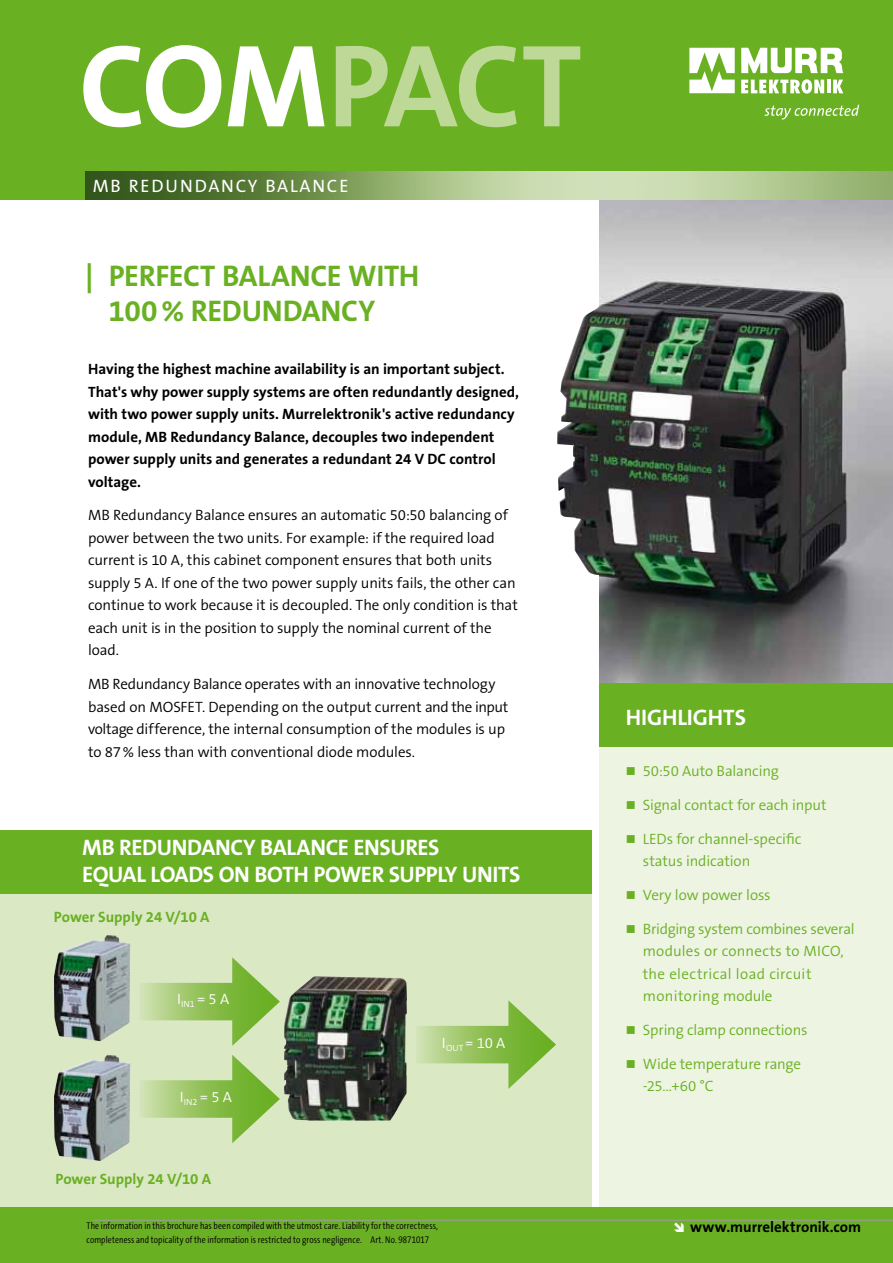
<style>
.page{position:relative;width:893px;height:1263px;background:#fff}
.page>*{position:absolute;margin:0;border:0;box-sizing:border-box;transform-origin:0 0}
.t1{font:700 30px/34.5px "The Sans B7";letter-spacing:-.005em;color:#6ab023;text-align:center}
.t2{font:700 22.5px/27px "The Sans B7";letter-spacing:-.015em;color:#fff}
.t3{font:18px "The Sans B5 Plain";letter-spacing:.1em;color:#fff}
.t4{font:300 15px/22.5px "The Sans B4";letter-spacing:-.005em;color:#000}
.t5{font:700 15px/22.5px "The Sans B7";color:#000}
.t6{font:300 15px/22.5px "The Sans B4";letter-spacing:-.005em;color:#6ab023}
.t7{font:300 15px/22.5px "The Sans B4";letter-spacing:.015em;color:#6ab023}
.t8{font:700 15px "The Sans B7";letter-spacing:-.005em;color:#6ab023}
.t9{font:300 15px "The Sans B4";color:#fff}
.t10{font:300 9.75px "The Sans Cd TF4";letter-spacing:.015em;color:#000}
</style>
<div class="page">
<div style="left:600px;top:232px;width:293px;height:1031px;background:#edf4e2"></div>
<div style="left:0;top:837px;width:591px;height:426px;background:#dae8c4"></div>
<img style="left:600px;top:199px;width:293px;height:485px">
<img style="left:557px;top:282px;width:289px;height:313px">
<div style="left:0;top:0;width:893px;height:199px;background:#6ab023"></div>
<img style="left:86px;top:172px;width:807px;height:27px">
<svg style="left:336px;top:46px;width:244px;height:81px"></svg>
<svg style="left:83px;top:45px;width:242px;height:83px"></svg>
<svg style="left:689px;top:48px;width:46px;height:45px"></svg>
<svg style="left:741px;top:79px;width:83px;height:15px"></svg>
<hr style="left:827px;top:80px;width:4px;height:13px;background:#fff">
<svg style="left:833px;top:80px;width:10px;height:13px"></svg>
<svg style="left:741px;top:48px;width:102px;height:25px"></svg>
<svg style="left:765px;top:105px;width:94px;height:15px"></svg>
<div style="left:0;top:1208px;width:893px;height:55px;background:#6ab023"></div>
<hr style="left:94px;top:1220px;width:799px;height:1px;background:#9c9e9f">
<img style="left:284px;top:976px;width:123px;height:144px">
<img style="left:54px;top:935px;width:76px;height:106px">
<img style="left:54px;top:1055px;width:76px;height:106px">
<svg style="left:141px;top:983px;width:91px;height:37px;background:#a2c970"></svg>
<svg style="left:232px;top:957px;width:48px;height:89px"></svg>
<svg style="left:417px;top:1026px;width:91px;height:37px;background:#a2c970"></svg>
<svg style="left:508px;top:1000px;width:48px;height:89px"></svg>
<svg style="left:141px;top:1080px;width:91px;height:38px;background:#a2c971"></svg>
<svg style="left:232px;top:1055px;width:48px;height:88px"></svg>
<div style="left:0;top:830px;width:591px;height:64px;background:#6ab023"></div>
<div style="left:600px;top:684px;width:293px;height:63px;background:#6ab023"></div>
<p class="t3" style="left:93px;top:176px;width:257px">MB REDUNDANCY BALANCE</p>
<h1 class="t1" style="left:85px;top:260px;width:317px">| Perfect Balance With<br>100% Redundancy</h1>
<p class="t5" style="left:88px;top:358px;width:432px">Having the highest machine availability is an important subject.<br>That's why power supply systems are often redundantly designed, with two power supply units. Murrelektronik's active redundancy module, MB Redundancy Balance, decouples two independent power supply units and generates a redundant 24 V DC control voltage.</p>
<p class="t4" style="left:88px;top:504px;width:431px">MB Redundancy Balance ensures an automatic 50:50 balancing of power between the two units. For example: if the required load current is 10 A, this cabinet component ensures that both units supply 5 A. If one of the two power supply units fails, the other can continue to work because it is decoupled. The only condition is that each unit is in the position to supply the nominal current of the load.</p>
<p class="t4" style="left:88px;top:673px;width:422px">MB Redundancy Balance operates with an innovative technology based on MOSFET. Depending on the output current and the input voltage difference, the internal consumption of the modules is up to 87% less than with conventional diode modules.</p>
<h2 class="t2" style="left:82px;top:834px;width:428px">MB Redundancy Balance ensures<br>equal loads on both power supply units</h2>
<p class="t8" style="left:54px;top:909px;width:157px">Power Supply 24 V/10 A</p>
<p class="t9" style="left:177px;top:991px;width:54px">I<sub>in1</sub> = 5 A</p>
<p class="t9" style="left:180px;top:1088px;width:54px">I<sub>in2</sub> = 5 A</p>
<p class="t8" style="left:55px;top:1171px;width:157px">Power Supply 24 V/10 A</p>
<p class="t9" style="left:442px;top:1035px;width:65px">I<sub>out</sub> = 10 A</p>
<h2 class="t2" style="left:626px;top:704px;width:96px">Highlights</h2>
<p class="t6" style="left:643px;top:760px;width:138px">50:50 Auto Balancing</p>
<p class="t6" style="left:643px;top:794px;width:185px">Signal contact for each input</p>
<p class="t6" style="left:643px;top:828px;width:160px">LEDs for channel-specific status indication</p>
<p class="t6" style="left:643px;top:884px;width:129px">Very low power loss</p>
<p class="t7" style="left:643px;top:918px;width:213px">Bridging system combines several modules or connects to MICO, the electrical load circuit monitoring module</p>
<p class="t6" style="left:643px;top:1019px;width:166px">Spring clamp connections</p>
<p class="t6" style="left:643px;top:1053px;width:160px">Wide temperature range -25…+60 °C</p>
<p class="t10" style="left:87px;top:1221px;width:353px">The information in this brochure has been compiled with the utmost care. Liability for the correctness,</p>
<p class="t5" style="left:690px;top:1216px;width:173px">www.murrelektronik.com</p>
<p class="t10" style="left:87px;top:1235px;width:344px">completeness and topicality of the information is restricted to gross negligence. Art. No. 9871017</p>
</div>
